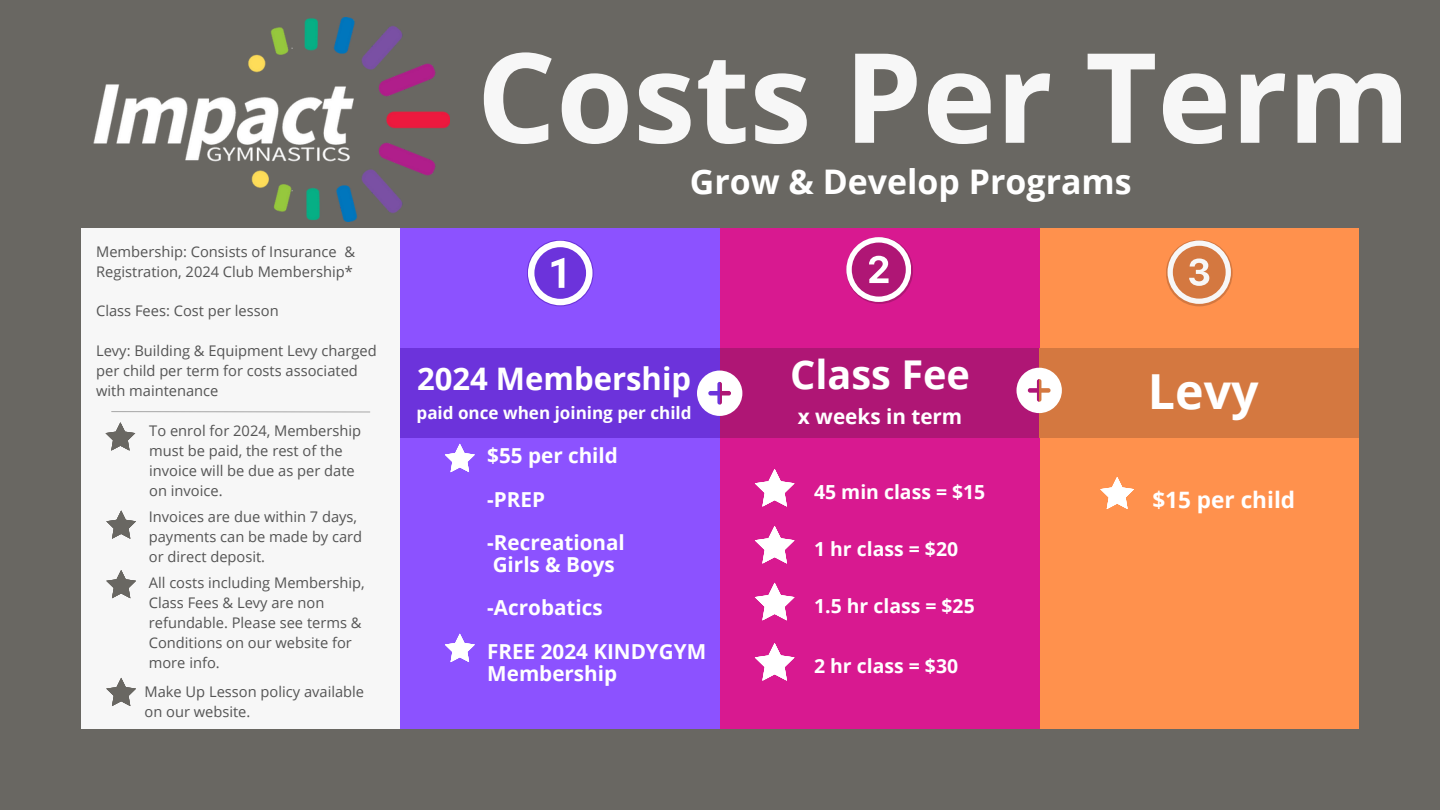
<style>
.page{position:relative;width:1440px;height:810px;background:#696762}
.page>*{position:absolute;margin:0;border:0;box-sizing:border-box;transform-origin:0 0}
.t1{font:700 124.8px "Open Sans";color:#f7f7f7}
.t2{font:700 48.3px "Open Sans";color:#fff}
.t3{font:700 39.7px "Open Sans";color:#fff}
.t4{font:700 33.9px "Open Sans";color:#fff}
.t5{font:700 31.1px "Open Sans";color:#fff}
.t6{font:700 22.6px "Open Sans";color:#fff}
.t7{font:700 20.7px/21.8px "Open Sans";color:#fff}
.t8{font:700 19.4px "Open Sans";color:#fff}
.t9{font:700 17.1px "Open Sans";color:#fff}
.t10{font:14.7px/19.9px "Open Sans";color:#545454}
</style>
<div class="page">
<div style="left:81px;top:228px;width:319px;height:500px;background:#f7f7f7"></div>
<div style="left:400px;top:228px;width:320px;height:500px;background:#8c52ff"></div>
<div style="left:1040px;top:228px;width:319px;height:500px;background:#ff914d"></div>
<div style="left:720px;top:228px;width:320px;height:500px;background:#d81990"></div>
<svg style="left:1166px;top:240px;width:67px;height:66px"></svg>
<div style="left:400px;top:349px;width:320px;height:89px;background:#6c33db"></div>
<div style="left:720px;top:349px;width:319px;height:89px;background:#af1675"></div>
<div style="left:1040px;top:349px;width:319px;height:89px;background:#d47840"></div>
<svg style="left:111px;top:411px;width:259px;height:2px"></svg>
<img style="left:93px;top:17px;width:357px;height:205px">
<svg style="left:528px;top:241px;width:64px;height:64px"></svg>
<svg style="left:846px;top:237px;width:65px;height:65px"></svg>
<svg style="left:1168px;top:241px;width:63px;height:63px"></svg>
<svg style="left:697px;top:371px;width:45px;height:45px"></svg>
<svg style="left:1017px;top:368px;width:45px;height:45px"></svg>
<svg style="left:445px;top:444px;width:30px;height:28px"></svg>
<svg style="left:755px;top:469px;width:40px;height:38px"></svg>
<svg style="left:755px;top:526px;width:40px;height:38px"></svg>
<svg style="left:755px;top:583px;width:40px;height:37px"></svg>
<svg style="left:755px;top:643px;width:40px;height:38px"></svg>
<svg style="left:1100px;top:477px;width:34px;height:32px"></svg>
<svg style="left:106px;top:511px;width:30px;height:28px"></svg>
<svg style="left:106px;top:570px;width:30px;height:28px"></svg>
<svg style="left:106px;top:678px;width:30px;height:28px"></svg>
<svg style="left:106px;top:422px;width:29px;height:29px"></svg>
<svg style="left:445px;top:634px;width:30px;height:28px"></svg>
<p class="t10" style="left:96px;top:241px;width:260px">Membership: Consists of Insurance &amp;<br>Registration, 2024 Club Membership*</p>
<p class="t10" style="left:96px;top:301px;width:184px">Class Fees: Cost per lesson</p>
<p class="t10" style="left:96px;top:341px;width:282px">Levy: Building &amp; Equipment Levy charged per child per term for costs associated with maintenance</p>
<p class="t10" style="left:149px;top:421px;width:213px">To enrol for 2024, Membership must be paid, the rest of the invoice will be due as per date on invoice.</p>
<p class="t10" style="left:149px;top:506px;width:215px">Invoices are due within 7 days, payments can be made by card or direct deposit.</p>
<h1 class="t10" style="left:149px;top:573px;width:217px">All costs including Membership,<br>Class Fees &amp; Levy are non refundable. Please see terms &amp;<br>Conditions on our website for more info.</h1>
<h3 class="t10" style="left:144px;top:681px;width:221px">Make Up Lesson policy available on our website.</h3>
<p class="t1" style="left:477px;top:10px;width:935px">Costs Per Term</p>
<h2 class="t4" style="left:690px;top:158px;width:443px">Grow &amp; Develop Programs</h2>
<p class="t5" style="left:417px;top:357px;width:276px">2024 Membership</p>
<p class="t9" style="left:417px;top:400px;width:277px">paid once when joining per child</p>
<p class="t7" style="left:487px;top:444px;width:132px">$55 per child</p>
<p class="t7" style="left:487px;top:488px;width:59px">-PREP</p>
<p class="t7" style="left:487px;top:531px;width:139px">-Recreational<br>Girls &amp; Boys</p>
<p class="t7" style="left:487px;top:596px;width:117px">-Acrobatics</p>
<p class="t7" style="left:487px;top:640px;width:220px">FREE 2024 KINDYGYM<br>Membership</p>
<p class="t3" style="left:790px;top:347px;width:181px">Class Fee</p>
<p class="t7" style="left:798px;top:405px;width:166px">x weeks in term</p>
<p class="t8" style="left:814px;top:478px;width:173px">45 min class = $15</p>
<p class="t8" style="left:814px;top:535px;width:146px">1 hr class = $20</p>
<p class="t8" style="left:814px;top:592px;width:162px">1.5 hr class = $25</p>
<h5 class="t8" style="left:814px;top:652px;width:146px">2 hr class = $30</h5>
<p class="t2" style="left:1148px;top:358px;width:112px">Levy</p>
<p class="t6" style="left:1152px;top:484px;width:144px">$15 per child</p>
</div>
